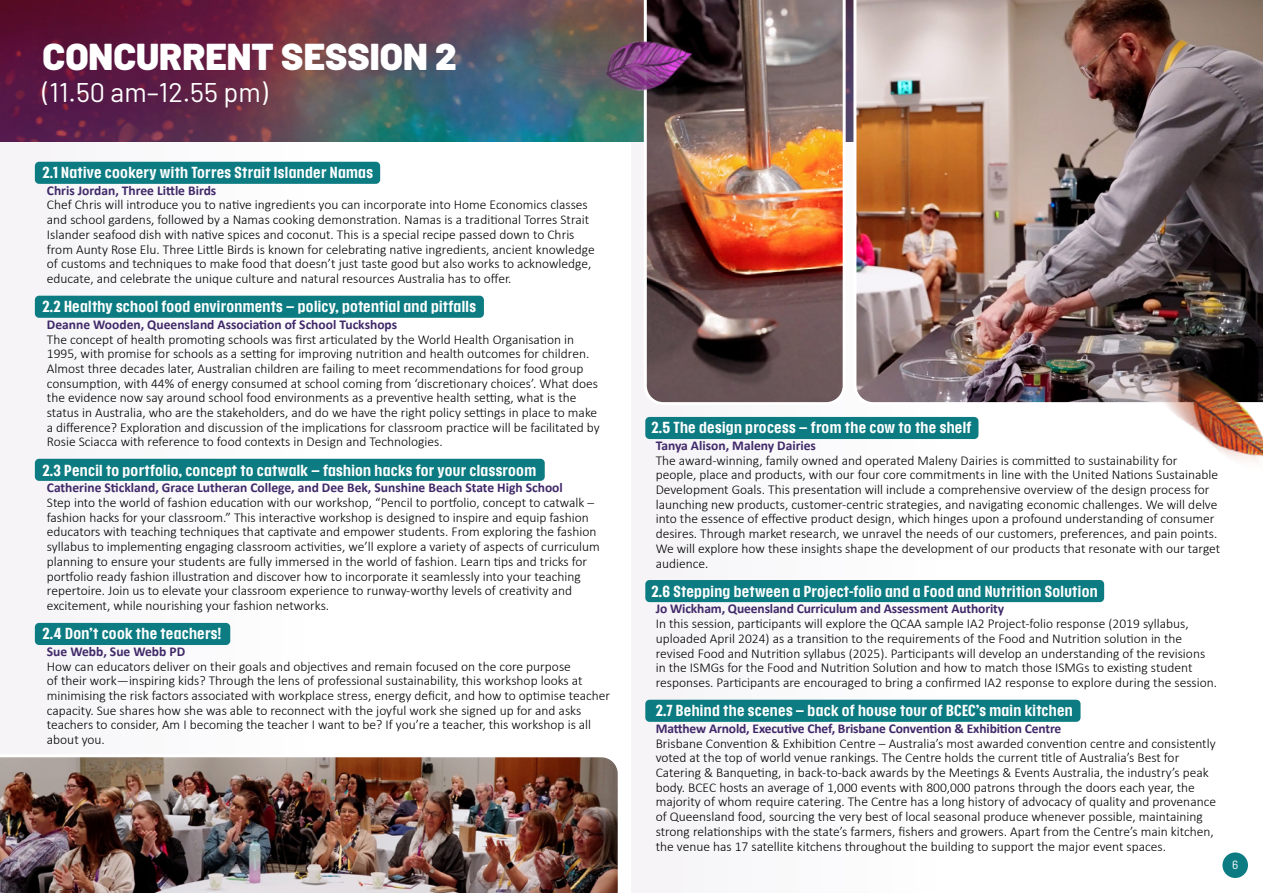
<style>
.page{position:relative;width:1263px;height:893px;background:#fff}
.page>*{position:absolute;margin:0;border:0;box-sizing:border-box;transform-origin:0 0}
.t1{font:900 37.5px "Barlow";color:#fff}
.t2{font:27px "Barlow";color:#fff}
.t3{font:300 13.5px/14.7px "Calibri";color:#000}
.t4{font:500 expanded 13.5px "Placard Next";letter-spacing:.025em;color:#fff}
.t5{font:700 13.5px "Calibri";color:#402969}
.t6{font:12px "Barlow";color:#fff}
</style>
<div class="page">
<img style="left:0;top:0;width:853px;height:142px">
<div style="left:35px;top:162px;width:345px;height:22px;background:#0d7c82;border-radius:4px"></div>
<div style="left:645px;top:417px;width:333px;height:22px;background:#0d7c82;border-radius:4px"></div>
<div style="left:35px;top:296px;width:449px;height:22px;background:#0d7c82;border-radius:4px"></div>
<div style="left:35px;top:459px;width:510px;height:22px;background:#0d7c82;border-radius:4px"></div>
<div style="left:35px;top:623px;width:195px;height:22px;background:#0d7c82;border-radius:4px"></div>
<div style="left:645px;top:700px;width:435px;height:22px;background:#0d7c82;border-radius:4px"></div>
<div style="left:645px;top:580px;width:459px;height:22px;background:#0d7c82;border-radius:4px"></div>
<img style="left:644px;top:0;width:202px;height:405px">
<img style="left:853px;top:0;width:410px;height:403px">
<img style="left:0;top:757px;width:618px;height:136px">
<img style="left:464px;top:0;width:293px;height:181px">
<img style="left:1052px;top:312px;width:211px;height:149px">
<div style="left:1222px;top:852px;width:26px;height:26px;background:#0d7c82;border-radius:50%"></div>
<h1 class="t1" style="left:43px;top:33px;width:416px">CONCURRENT SESSION 2</h1>
<h2 class="t2" style="left:43px;top:73px;width:227px">(11.50 am–12.55 pm)</h2>
<p class="t4" style="left:43px;top:163px;width:332px">2.1 Native cookery with Torres Strait Islander Namas</p>
<p class="t5" style="left:47px;top:181px;width:171px">Chris Jordan, Three Little Birds</p>
<p class="t3" style="left:47px;top:197px;width:549px">Chef Chris will introduce you to native ingredients you can incorporate into Home Economics classes and school gardens, followed by a Namas cooking demonstration. Namas is a traditional Torres Strait Islander seafood dish with native spices and coconut. This is a special recipe passed down to Chris from Aunty Rose Elu. Three Little Birds is known for celebrating native ingredients, ancient knowledge of customs and techniques to make food that doesn’t just taste good but also works to acknowledge, educate, and celebrate the unique culture and natural resources Australia has to offer.</p>
<p class="t4" style="left:43px;top:297px;width:435px">2.2 Healthy school food environments – policy, potential and pitfalls</p>
<p class="t5" style="left:47px;top:315px;width:352px">Deanne Wooden, Queensland Association of School Tuckshops</p>
<p class="t3" style="left:47px;top:332px;width:554px">The concept of health promoting schools was first articulated by the World Health Organisation in 1995, with promise for schools as a setting for improving nutrition and health outcomes for children.<br>Almost three decades later, Australian children are failing to meet recommendations for food group consumption, with 44% of energy consumed at school coming from ‘discretionary choices’. What does the evidence now say around school food environments as a preventive health setting, what is the status in Australia, who are the stakeholders, and do we have the right policy settings in place to make a difference? Exploration and discussion of the implications for classroom practice will be facilitated by Rosie Sciacca with reference to food contexts in Design and Technologies.</p>
<p class="t4" style="left:43px;top:461px;width:495px">2.3 Pencil to portfolio, concept to catwalk – fashion hacks for your classroom</p>
<p class="t5" style="left:47px;top:478px;width:517px">Catherine Stickland, Grace Lutheran College, and Dee Bek, Sunshine Beach State High School</p>
<p class="t3" style="left:47px;top:495px;width:554px">Step into the world of fashion education with our workshop, “Pencil to portfolio, concept to catwalk – fashion hacks for your classroom.” This interactive workshop is designed to inspire and equip fashion educators with teaching techniques that captivate and empower students. From exploring the fashion syllabus to implementing engaging classroom activities, we’ll explore a variety of aspects of curriculum planning to ensure your students are fully immersed in the world of fashion. Learn tips and tricks for portfolio ready fashion illustration and discover how to incorporate it seamlessly into your teaching repertoire. Join us to elevate your classroom experience to runway-worthy levels of creativity and excitement, while nourishing your fashion networks.</p>
<p class="t4" style="left:43px;top:625px;width:180px">2.4 Don’t cook the teachers!</p>
<p class="t5" style="left:47px;top:642px;width:140px">Sue Webb, Sue Webb PD</p>
<p class="t3" style="left:47px;top:659px;width:565px">How can educators deliver on their goals and objectives and remain focused on the core purpose<br>of their work—inspiring kids? Through the lens of professional sustainability, this workshop looks at minimising the risk factors associated with workplace stress, energy deficit, and how to optimise teacher capacity. Sue shares how she was able to reconnect with the joyful work she signed up for and asks teachers to consider, Am I becoming the teacher I want to be? If you’re a teacher, this workshop is all about you.</p>
<p class="t4" style="left:651px;top:419px;width:322px">2.5 The design process – from the cow to the shelf</p>
<p class="t5" style="left:656px;top:436px;width:162px">Tanya Alison, Maleny Dairies</p>
<p class="t3" style="left:656px;top:453px;width:566px">The award-winning, family owned and operated Maleny Dairies is committed to sustainability for people, place and products, with our four core commitments in line with the United Nations Sustainable Development Goals. This presentation will include a comprehensive overview of the design process for launching new products, customer-centric strategies, and navigating economic challenges. We will delve into the essence of effective product design, which hinges upon a profound understanding of consumer desires. Through market research, we unravel the needs of our customers, preferences, and pain points.<br>We will explore how these insights shape the development of our products that resonate with our target audience.</p>
<p class="t4" style="left:651px;top:582px;width:448px">2.6 Stepping between a Project-folio and a Food and Nutrition Solution</p>
<p class="t5" style="left:656px;top:599px;width:350px">Jo Wickham, Queensland Curriculum and Assessment Authority</p>
<p class="t3" style="left:656px;top:616px;width:563px">In this session, participants will explore the QCAA sample IA2 Project-folio response (2019 syllabus, uploaded April 2024) as a transition to the requirements of the Food and Nutrition solution in the revised Food and Nutrition syllabus (2025). Participants will develop an understanding of the revisions in the ISMGs for the Food and Nutrition Solution and how to match those ISMGs to existing student responses. Participants are encouraged to bring a confirmed IA2 response to explore during the session.</p>
<p class="t4" style="left:656px;top:701px;width:419px">2.7 Behind the scenes – back of house tour of BCEC’s main kitchen</p>
<p class="t5" style="left:656px;top:719px;width:407px">Matthew Arnold, Executive Chef, Brisbane Convention &amp; Exhibition Centre</p>
<p class="t3" style="left:656px;top:736px;width:562px">Brisbane Convention &amp; Exhibition Centre – Australia’s most awarded convention centre and consistently voted at the top of world venue rankings. The Centre holds the current title of Australia’s Best for Catering &amp; Banqueting, in back-to-back awards by the Meetings &amp; Events Australia, the industry’s peak body. BCEC hosts an average of 1,000 events with 800,000 patrons through the doors each year, the majority of whom require catering. The Centre has a long history of advocacy of quality and provenance of Queensland food, sourcing the very best of local seasonal produce whenever possible, maintaining strong relationships with the state’s farmers, fishers and growers. Apart from the Centre’s main kitchen, the venue has 17 satellite kitchens throughout the building to support the major event spaces.</p>
<p class="t6" style="left:1232px;top:856px;width:8px">6</p>
</div>
